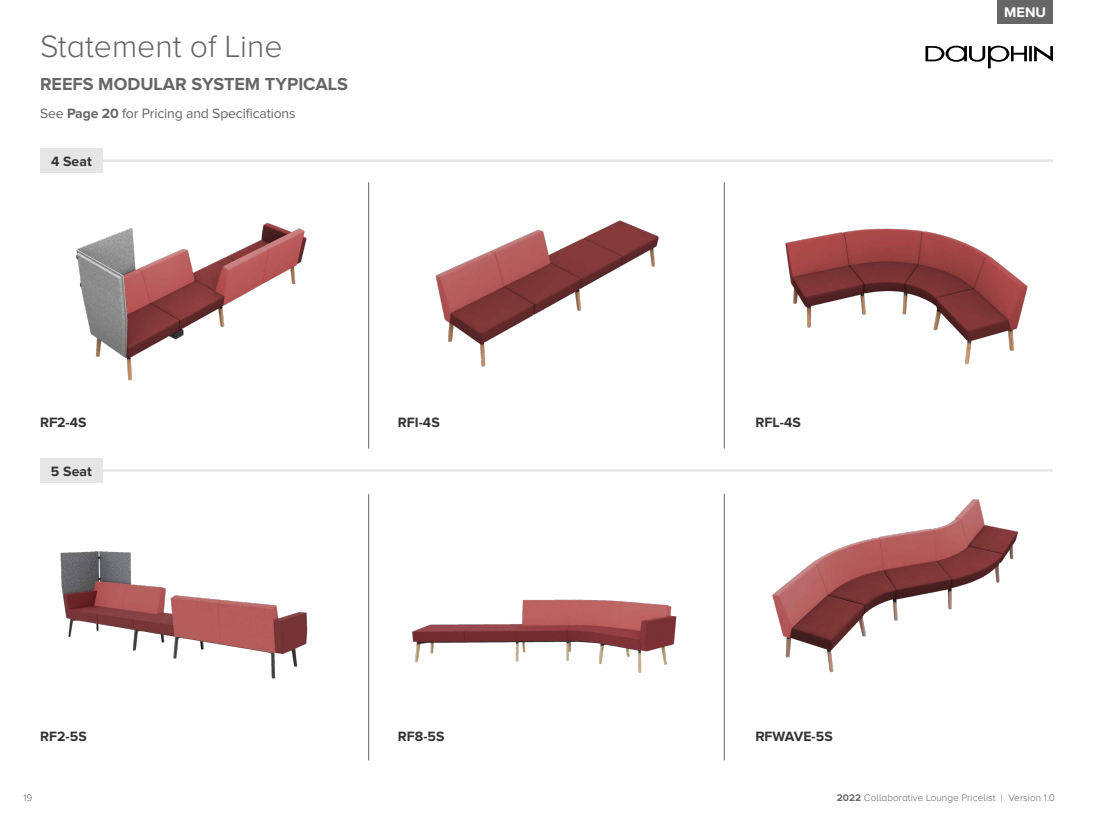
<style>
.page{position:relative;width:1093px;height:820px;background:#fff}
.page>*{position:absolute;margin:0;border:0;box-sizing:border-box;transform-origin:0 0}
.t1{font:300 32px "Proxima Nova A";color:#666}
.t2{font:700 18px "Proxima Nova A";color:#666}
.t3{font:700 14.4px "Proxima Nova A";color:#fff}
.t4{font:700 14px "Proxima Nova";letter-spacing:.005em;color:#333}
.t5{font:14px "Proxima Nova";letter-spacing:-.01em;color:#666}
.t6{font:300 10px "Proxima Nova A";letter-spacing:.005em;color:#666}
.s1{font-weight:700}
</style>
<div class="page">
<img style="left:76px;top:223px;width:231px;height:158px">
<img style="left:435px;top:220px;width:224px;height:147px">
<img style="left:785px;top:228px;width:243px;height:137px">
<img style="left:40px;top:482px;width:268px;height:197px">
<img style="left:412px;top:599px;width:265px;height:74px">
<img style="left:760px;top:471px;width:293px;height:202px">
<svg style="left:925px;top:46px;width:128px;height:22px"></svg>
<div style="left:997px;top:0;width:56px;height:23px;background:#666"></div>
<div style="left:40px;top:148px;width:63px;height:25px;background:#e6e6e6"></div>
<hr style="left:103px;top:159px;width:950px;height:3px;background:#e6e6e6">
<hr style="left:724px;top:494px;width:1px;height:266px;background:#666">
<hr style="left:368px;top:494px;width:1px;height:266px;background:#666">
<div style="left:40px;top:458px;width:63px;height:24px;background:#e6e6e6"></div>
<hr style="left:103px;top:469px;width:950px;height:2px;background:#e6e6e6">
<hr style="left:724px;top:182px;width:1px;height:266px;background:#666">
<hr style="left:368px;top:182px;width:1px;height:266px;background:#666">
<h1 class="t1" style="left:40px;top:29px;width:244px">Statement of Line</h1>
<p class="t2" style="left:40px;top:74px;width:309px">REEFS MODULAR SYSTEM TYPICALS</p>
<p class="t5" style="left:40px;top:105px;width:257px">See <span class="s1">Page 20</span> for Pricing and Specifications</p>
<p class="t4" style="left:51px;top:153px;width:42px">4 Seat</p>
<p class="t4" style="left:40px;top:414px;width:48px">RF2-4S</p>
<p class="t4" style="left:51px;top:463px;width:42px">5 Seat</p>
<p class="t4" style="left:398px;top:414px;width:44px">RFI-4S</p>
<p class="t4" style="left:755px;top:414px;width:47px">RFL-4S</p>
<p class="t4" style="left:40px;top:728px;width:48px">RF2-5S</p>
<p class="t4" style="left:398px;top:728px;width:48px">RF8-5S</p>
<p class="t4" style="left:755px;top:728px;width:79px">RFWAVE-5S</p>
<p class="t3" style="left:1004px;top:4px;width:43px">MENU</p>
<p class="t6" style="left:23px;top:792px;width:10px">19</p>
<p class="t6" style="left:837px;top:792px;width:220px"><span class="s1">2022</span> Collaborative Lounge Pricelist | Version 1.0</p>
</div>
